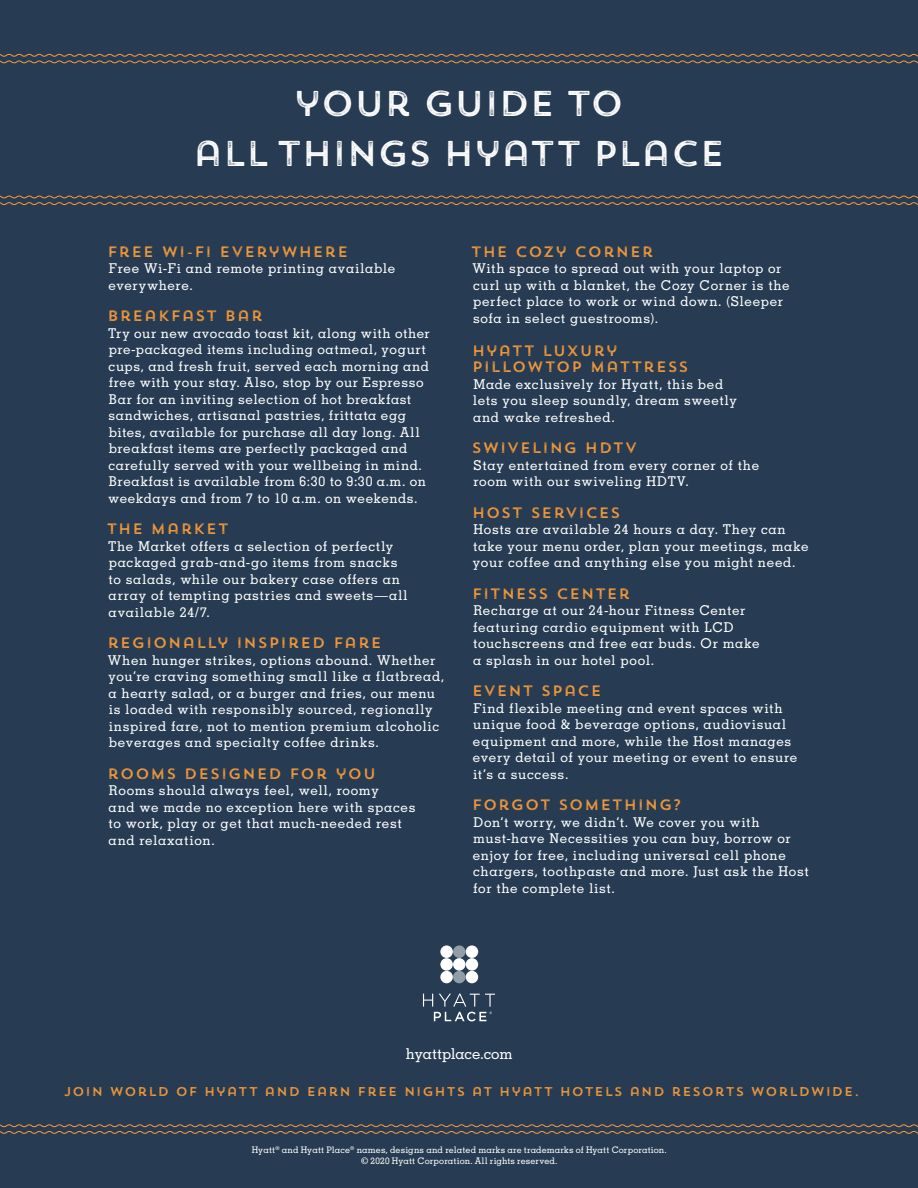
<style>
.page{position:relative;width:918px;height:1188px;background:#273c52}
.page>*{position:absolute;margin:0;border:0;box-sizing:border-box;transform-origin:0 0}
.Page_Titles__white{font:35.7px/49.7px "Trend Rough Sans One";letter-spacing:-.02em;color:#fff;text-align:center}
.Subheads__orange{font:15px "Trend Rough Sans One";letter-spacing:.06em;color:#f89b39}
.Body_Copy__white{font:15px/16.5px "Trend Rough Sans One";letter-spacing:.06em;color:#f89b39}
.t1{font:500 15px "Memphis LT Std";letter-spacing:-.01em;color:#fff}
.Body_Copy__white-2{font:500 13.5px/16.5px "Memphis LT Std";letter-spacing:.045em;color:#fff}
.Join_World_of_Hyatt{font:12.75px "Trend Rough Sans One";letter-spacing:.07em;color:#f89b39}
.Copyright_Lingo__whi{font:500 9px "Memphis LT Std";letter-spacing:.01em;color:#fff}
</style>
<div class="page">
<svg style="left:0;top:195px;width:918px;height:10px"></svg>
<svg style="left:0;top:53px;width:918px;height:11px"></svg>
<svg style="left:0;top:1124px;width:918px;height:10px"></svg>
<svg style="left:423px;top:994px;width:72px;height:27px"></svg>
<div style="left:440px;top:945px;width:13px;height:13px;background:#fff;border-radius:50%"></div>
<svg style="left:453px;top:945px;width:13px;height:13px"></svg>
<div style="left:466px;top:945px;width:12px;height:13px;background:#fff;border-radius:50%"></div>
<div style="left:440px;top:958px;width:13px;height:13px;background:#fff;border-radius:50%"></div>
<div style="left:453px;top:958px;width:13px;height:13px;background:#fff;border-radius:50%"></div>
<div style="left:466px;top:958px;width:12px;height:13px;background:#fff;border-radius:50%"></div>
<div style="left:440px;top:971px;width:13px;height:12px;background:#fff;border-radius:50%"></div>
<svg style="left:453px;top:971px;width:13px;height:12px"></svg>
<div style="left:466px;top:971px;width:12px;height:12px;background:#fff;border-radius:50%"></div>
<p class="Page_Titles__white" style="left:193px;top:78px;width:534px">YOUR GUIDE TO<br>ALL THINGS HYATT PLACE</p>
<p class="Subheads__orange" style="left:108px;top:242px;width:242px">FREE WI-FI EVERYWHERE</p>
<p class="Body_Copy__white-2" style="left:108px;top:260px;width:288px">Free Wi-Fi and remote printing available everywhere.</p>
<p class="Subheads__orange" style="left:108px;top:307px;width:157px">BREAKFAST BAR</p>
<p class="Body_Copy__white-2" style="left:108px;top:325px;width:323px">Try our new avocado toast kit, along with other pre-packaged items including oatmeal, yogurt cups, and fresh fruit, served each morning and free with your stay. Also, stop by our Espresso Bar for an inviting selection of hot breakfast sandwiches, artisanal pastries, frittata egg bites, available for purchase all day long. All breakfast items are perfectly packaged and carefully served with your wellbeing in mind.<br>Breakfast is available from 6:30 to 9:30 a.m. on weekdays and from 7 to 10 a.m. on weekends.</p>
<p class="Subheads__orange" style="left:107px;top:520px;width:123px">THE MARKET</p>
<p class="Body_Copy__white-2" style="left:108px;top:538px;width:301px">The Market offers a selection of perfectly packaged grab-and-go items from snacks to salads, while our bakery case offers an array of tempting pastries and sweets—all available 24/7.</p>
<p class="Subheads__orange" style="left:108px;top:634px;width:276px">REGIONALLY INSPIRED FARE</p>
<p class="Body_Copy__white-2" style="left:108px;top:652px;width:338px">When hunger strikes, options abound. Whether you’re craving something small like a flatbread, a hearty salad, or a burger and fries, our menu is loaded with responsibly sourced, regionally inspired fare, not to mention premium alcoholic beverages and specialty coffee drinks.</p>
<p class="Subheads__orange" style="left:108px;top:764px;width:270px">ROOMS DESIGNED FOR YOU</p>
<p class="Body_Copy__white-2" style="left:109px;top:782px;width:308px">Rooms should always feel, well, roomy<br>and we made no exception here with spaces to work, play or get that much-needed rest and relaxation.</p>
<p class="Subheads__orange" style="left:471px;top:242px;width:184px">THE COZY CORNER</p>
<p class="Body_Copy__white-2" style="left:472px;top:260px;width:319px">With space to spread out with your laptop or curl up with a blanket, the Cozy Corner is the perfect place to work or wind down. (Sleeper sofa in select guestrooms).</p>
<p class="Body_Copy__white" style="left:472px;top:342px;width:218px">HYATT LUXURY<br>PILLOWTOP MATTRESS</p>
<p class="Body_Copy__white-2" style="left:473px;top:376px;width:266px">Made exclusively for Hyatt, this bed lets you sleep soundly, dream sweetly and wake refreshed.</p>
<p class="Subheads__orange" style="left:472px;top:439px;width:167px">SWIVELING HDTV</p>
<p class="Body_Copy__white-2" style="left:473px;top:457px;width:287px">Stay entertained from every corner of the room with our swiveling HDTV.</p>
<p class="Subheads__orange" style="left:472px;top:503px;width:150px">HOST SERVICES</p>
<p class="Body_Copy__white-2" style="left:473px;top:521px;width:337px">Hosts are available 24 hours a day. They can take your menu order, plan your meetings, make your coffee and anything else you might need.</p>
<p class="Subheads__orange" style="left:472px;top:584px;width:160px">FITNESS CENTER</p>
<p class="Body_Copy__white-2" style="left:473px;top:602px;width:288px">Recharge at our 24-hour Fitness Center featuring cardio equipment with LCD touchscreens and free ear buds. Or make a splash in our hotel pool.</p>
<p class="Subheads__orange" style="left:472px;top:682px;width:131px">EVENT SPACE</p>
<p class="Body_Copy__white-2" style="left:473px;top:700px;width:326px">Find flexible meeting and event spaces with unique food &amp; beverage options, audiovisual equipment and more, while the Host manages every detail of your meeting or event to ensure it’s a success.</p>
<p class="Subheads__orange" style="left:472px;top:796px;width:211px">FORGOT SOMETHING?</p>
<p class="Body_Copy__white-2" style="left:473px;top:814px;width:338px">Don’t worry, we didn’t. We cover you with must-have Necessities you can buy, borrow or enjoy for free, including universal cell phone chargers, toothpaste and more. Just ask the Host for the complete list.</p>
<p class="t1" style="left:406px;top:1045px;width:108px">hyattplace.com</p>
<p class="Join_World_of_Hyatt" style="left:64px;top:1083px;width:797px">JOIN WORLD OF HYATT AND EARN FREE NIGHTS AT HYATT HOTELS AND RESORTS WORLDWIDE.</p>
<p class="Copyright_Lingo__whi" style="left:252px;top:1145px;width:416px">Hyatt<sup>®</sup> and Hyatt Place<sup>®</sup> names, designs and related marks are trademarks of Hyatt Corporation.</p>
<p class="Copyright_Lingo__whi" style="left:361px;top:1156px;width:198px">© 2020 Hyatt Corporation. All rights reserved.</p>
</div>
